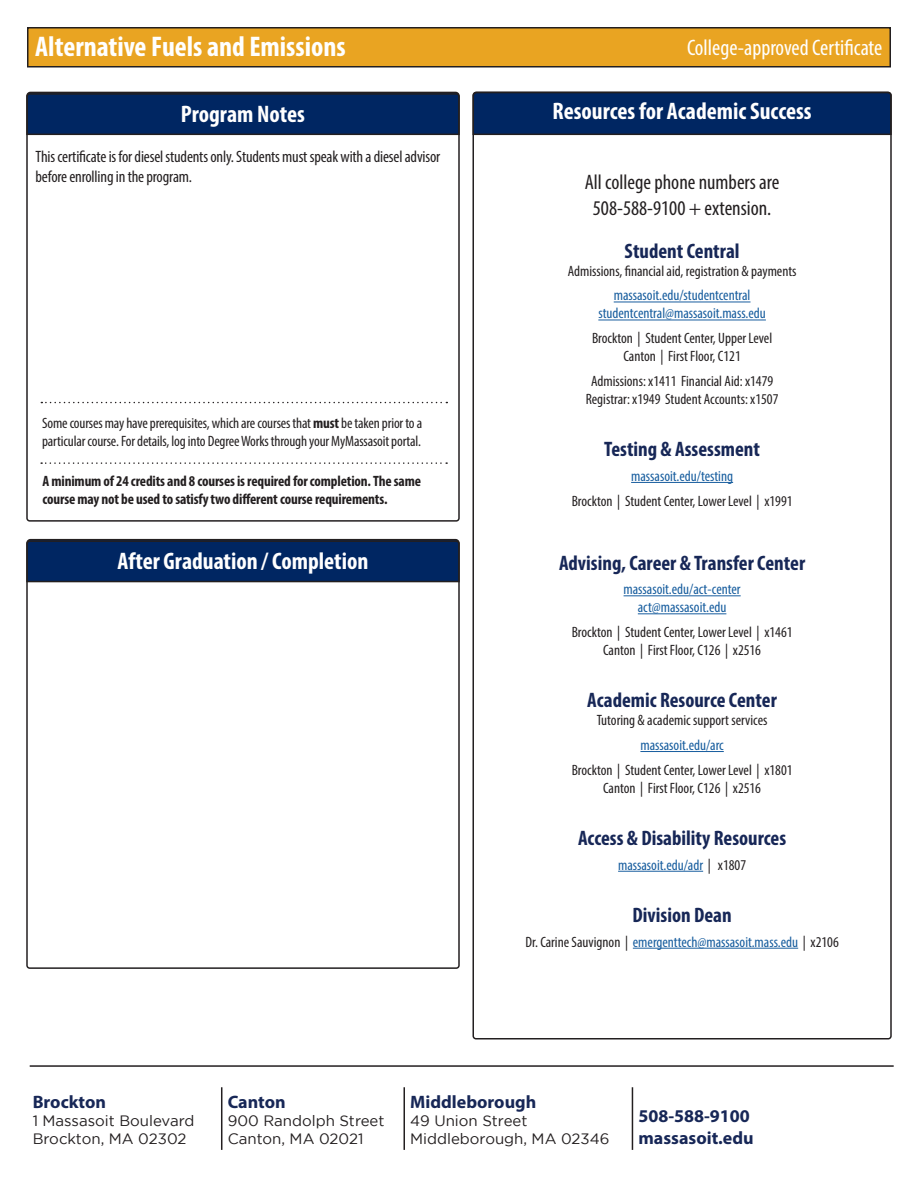
<style>
.page{position:relative;width:918px;height:1188px;background:#fff}
.page>*{position:absolute;margin:0;border:0;box-sizing:border-box;transform-origin:0 0}
.t1{font:700 condensed 28.5px "Myriad Pro";color:#fff}
.t2{font:700 condensed 24px "Myriad Pro";color:#fff}
.t3{font:condensed 22.5px "Myriad Pro";color:#fff}
.t4{font:700 condensed 21px "Myriad Pro";color:#172757}
.t5{font:condensed 21px/25.2px "Myriad Pro";color:#231f20;text-align:center}
.t6{font:700 18px "Myriad Pro";color:#172757}
.t7{font:condensed 16.5px/19.8px "Myriad Pro";letter-spacing:-.01em;color:#231f20}
.t8{font:condensed 15px/18px "Myriad Pro";color:#231f20;text-align:center}
.t9{font:condensed 15px/18px "Myriad Pro";color:#175d9e;text-align:center}
.t10{font:700 condensed 15px/18px "Myriad Pro";letter-spacing:-.01em;color:#231f20}
.t11{font:15px "Gotham";color:#231f20}
.s1{font-weight:700}
.s2{color:#231f20}
</style>
<div class="page">
<div style="left:28px;top:28px;width:862px;height:39px;background:#e9a422"></div>
<div style="left:27px;top:27px;width:864px;height:41px;border:2px solid #231f20"></div>
<svg style="left:26px;top:91px;width:434px;height:45px;background:#0c2d63"></svg>
<svg style="left:28px;top:538px;width:430px;height:45px;background:#0b2d63"></svg>
<div style="left:26px;top:93px;width:434px;height:429px;border:2px solid #231f20;border-radius:3px"></div>
<div style="left:26px;top:540px;width:434px;height:429px;border:2px solid #231f20;border-radius:3px"></div>
<svg style="left:41px;top:462px;width:406px;height:2px"></svg>
<svg style="left:41px;top:402px;width:406px;height:1px"></svg>
<hr style="left:30px;top:1065px;width:864px;height:2px;background:#231f20">
<hr style="left:221px;top:1087px;width:1px;height:63px;background:#231f20">
<hr style="left:404px;top:1087px;width:1px;height:63px;background:#231f20">
<hr style="left:632px;top:1087px;width:1px;height:63px;background:#231f20">
<svg style="left:475px;top:91px;width:415px;height:45px;background:#0a2c64"></svg>
<div style="left:472px;top:92px;width:420px;height:948px;border:2px solid #231f20;border-radius:3px"></div>
<hr style="left:614px;top:302px;width:137px;height:1px;background:#175d9e">
<hr style="left:598px;top:320px;width:168px;height:1px;background:#175d9e">
<hr style="left:631px;top:482px;width:102px;height:1px;background:#175d9e">
<hr style="left:624px;top:595px;width:117px;height:1px;background:#175d9e">
<hr style="left:638px;top:613px;width:88px;height:1px;background:#175d9e">
<hr style="left:640px;top:751px;width:84px;height:1px;background:#175d9e">
<hr style="left:618px;top:871px;width:85px;height:1px;background:#175d9e">
<hr style="left:633px;top:948px;width:165px;height:1px;background:#175d9e">
<p class="t1" style="left:35px;top:29px;width:312px">Alternative Fuels and Emissions</p>
<p class="t3" style="left:687px;top:34px;width:197px">College-approved Certificate</p>
<p class="t2" style="left:181px;top:99px;width:126px">Program Notes</p>
<p class="t7" style="left:36px;top:147px;width:406px">This certificate is for diesel students only. Students must speak with a diesel advisor before enrolling in the program.</p>
<p class="t8" style="left:42px;top:414px;width:382px;text-align:left">Some courses may have prerequisites, which are courses that <span class="s1">must</span> be taken prior to a particular course. For details, log into Degree Works through your MyMassasoit portal.</p>
<p class="t10" style="left:43px;top:472px;width:380px">A minimum of 24 credits and 8 courses is required for completion. The same course may not be used to satisfy two different course requirements.</p>
<p class="t2" style="left:118px;top:546px;width:252px">After Graduation / Completion</p>
<p class="t2" style="left:552px;top:96px;width:261px">Resources for Academic Success</p>
<p class="t5" style="left:585px;top:170px;width:196px">All college phone numbers are<br>508-588-9100 + extension.</p>
<p class="t4" style="left:625px;top:238px;width:116px">Student Central</p>
<p class="t8" style="left:568px;top:262px;width:230px">Admissions, financial aid, registration &amp; payments</p>
<p class="t9" style="left:614px;top:286px;width:138px">massasoit.edu/studentcentral</p>
<p class="t9" style="left:598px;top:304px;width:169px">studentcentral@massasoit.mass.edu</p>
<p class="t8" style="left:592px;top:329px;width:182px">Brockton | Student Center, Upper Level<br>Canton | First Floor, C121</p>
<p class="t8" style="left:586px;top:372px;width:194px">Admissions: x1411 Financial Aid: x1479<br>Registrar: x1949 Student Accounts: x1507</p>
<p class="t4" style="left:604px;top:436px;width:157px">Testing &amp; Assessment</p>
<p class="t9" style="left:631px;top:467px;width:104px">massasoit.edu/testing</p>
<p class="t8" style="left:572px;top:492px;width:222px">Brockton | Student Center, Lower Level | x1991</p>
<p class="t4" style="left:559px;top:549px;width:248px">Advising, Career &amp; Transfer Center</p>
<p class="t9" style="left:624px;top:580px;width:119px">massasoit.edu/act-center act@massasoit.edu</p>
<p class="t8" style="left:572px;top:623px;width:222px">Brockton | Student Center, Lower Level | x1461</p>
<p class="t8" style="left:603px;top:641px;width:159px">Canton | First Floor, C126 | x2516</p>
<p class="t4" style="left:587px;top:687px;width:191px">Academic Resource Center</p>
<p class="t8" style="left:597px;top:711px;width:172px">Tutoring &amp; academic support services</p>
<p class="t9" style="left:640px;top:736px;width:85px">massasoit.edu/arc</p>
<p class="t8" style="left:572px;top:761px;width:222px">Brockton | Student Center, Lower Level | x1801</p>
<p class="t8" style="left:603px;top:779px;width:159px">Canton | First Floor, C126 | x2516</p>
<p class="t4" style="left:578px;top:825px;width:210px">Access &amp; Disability Resources</p>
<p class="t9" style="left:618px;top:856px;width:130px">massasoit.edu/adr <span class="s2">| x1807</span></p>
<p class="t4" style="left:633px;top:902px;width:101px">Division Dean</p>
<p class="t9" style="left:525px;top:933px;width:315px"><span class="s2">Dr. Carine Sauvignon |</span> emergenttech@massasoit.mass.edu <span class="s2">| x2106</span></p>
<p class="t6" style="left:33px;top:1090px;width:75px">Brockton</p>
<p class="t11" style="left:33px;top:1112px;width:163px">1 Massasoit Boulevard</p>
<p class="t11" style="left:33px;top:1130px;width:155px">Brockton, MA 02302</p>
<p class="t6" style="left:228px;top:1090px;width:59px">Canton</p>
<p class="t11" style="left:228px;top:1112px;width:158px">900 Randolph Street</p>
<p class="t11" style="left:228px;top:1130px;width:137px">Canton, MA 02021</p>
<p class="t6" style="left:410px;top:1090px;width:128px">Middleborough</p>
<p class="t11" style="left:410px;top:1112px;width:119px">49 Union Street</p>
<p class="t11" style="left:410px;top:1130px;width:201px">Middleborough, MA 02346</p>
<p class="t6" style="left:638px;top:1104px;width:113px">508-588-9100</p>
<p class="t6" style="left:638px;top:1126px;width:117px">massasoit.edu</p>
</div>
